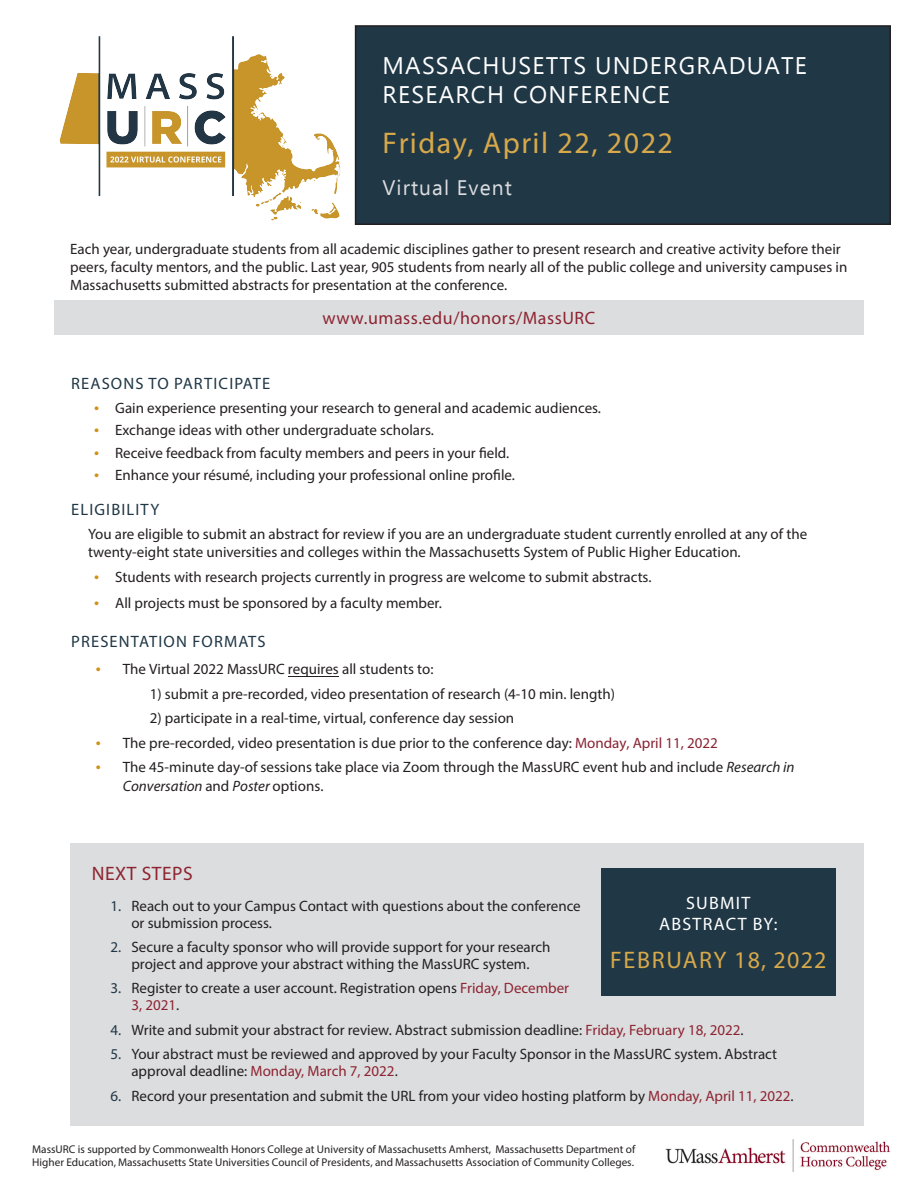
<style>
.page{position:relative;width:918px;height:1188px;background:#fff}
.page>*{position:absolute;margin:0;border:0;box-sizing:border-box;transform-origin:0 0}
.t1{font:30px "Myriad Pro";letter-spacing:.05em;color:#d7a94a}
.t2{font:24px/28.8px "Ebrima";letter-spacing:.05em;color:#fff}
.t3{font:24px "Myriad Pro";letter-spacing:.06em;color:#d7a94a}
.t4{font:21px "Ebrima";letter-spacing:.05em;color:#dcdddf}
.t5{font:19.5px "Myriad Pro";letter-spacing:.025em;color:#8d2431}
.t6{font:18px "Myriad Pro";letter-spacing:.03em;color:#8d2431}
.t7{font:18px "Myriad Pro";letter-spacing:.07em;color:#fff}
.t8{font:16.5px "Myriad Pro";letter-spacing:.07em;color:#203746}
.t9{font:15px/17px "Myriad Pro";color:#231f20}
.t10{font:11.25px/13.5px "Myriad Pro";color:#231f20}
.s1{font-size:18px;color:#d09114}
.s2{color:#892332}
.s3{font-style:italic}
.s4{color:#203746}
.s5{color:#8d2431}
</style>
<div class="page">
<div style="left:356px;top:26px;width:534px;height:198px;background:#203746"></div>
<div style="left:355px;top:25px;width:536px;height:200px;border:2px solid #231f20"></div>
<div style="left:54px;top:300px;width:810px;height:34px;background:#dcdddf"></div>
<img style="left:666px;top:1139px;width:224px;height:32px">
<div style="left:70px;top:843px;width:794px;height:282px;background:#dcdddf"></div>
<div style="left:601px;top:868px;width:234px;height:128px;background:#203746"></div>
<img style="left:59px;top:25px;width:333px;height:200px">
<hr style="left:288px;top:676px;width:51px;height:1px;background:#231f20">
<p class="t2" style="left:383px;top:51px;width:426px">MASSACHUSETTS UNDERGRADUATE<br>RESEARCH CONFERENCE</p>
<p class="t1" style="left:383px;top:125px;width:292px">Friday, April 22, 2022</p>
<p class="t4" style="left:383px;top:172px;width:131px">Virtual Event</p>
<p class="t9" style="left:70px;top:240px;width:779px;line-height:18px">Each year, undergraduate students from all academic disciplines gather to present research and creative activity before their peers, faculty mentors, and the public. Last year, 905 students from nearly all of the public college and university campuses in<br>Massachusetts submitted abstracts for presentation at the conference.</p>
<p class="t6" style="left:323px;top:307px;width:274px">www.umass.edu/honors/MassURC</p>
<p class="t8" style="left:71px;top:374px;width:201px">REASONS TO PARTICIPATE</p>
<p class="t9" style="left:94px;top:399px;width:508px"><span class="s1">•</span> Gain experience presenting your research to general and academic audiences.</p>
<p class="t9" style="left:94px;top:422px;width:341px"><span class="s1">•</span> Exchange ideas with other undergraduate scholars.</p>
<p class="t9" style="left:94px;top:444px;width:417px"><span class="s1">•</span> Receive feedback from faculty members and peers in your field.</p>
<p class="t9" style="left:94px;top:467px;width:422px"><span class="s1">•</span> Enhance your résumé, including your professional online profile.</p>
<p class="t8" style="left:71px;top:500px;width:90px">ELIGIBILITY</p>
<p class="t9" style="left:88px;top:525px;width:721px;line-height:18px">You are eligible to submit an abstract for review if you are an undergraduate student currently enrolled at any of the twenty-eight state universities and colleges within the Massachusetts System of Public Higher Education.</p>
<p class="t9" style="left:94px;top:569px;width:559px"><span class="s1">•</span> Students with research projects currently in progress are welcome to submit abstracts.</p>
<p class="t9" style="left:94px;top:594px;width:349px"><span class="s1">•</span> All projects must be sponsored by a faculty member.</p>
<p class="t8" style="left:71px;top:632px;width:196px">PRESENTATION FORMATS</p>
<p class="t9" style="left:96px;top:660px;width:339px"><span class="s1">•</span> The Virtual 2022 MassURC requires all students to:</p>
<p class="t9" style="left:150px;top:685px;width:467px">1) submit a pre-recorded, video presentation of research (4-10 min. length)</p>
<p class="t9" style="left:150px;top:710px;width:366px">2) participate in a real-time, virtual, conference day session</p>
<p class="t9" style="left:96px;top:734px;width:624px"><span class="s1">•</span> The pre-recorded, video presentation is due prior to the conference day: <span class="s2">Monday, April 11, 2022</span></p>
<p class="t9" style="left:123px;top:758px;width:673px;line-height:18.6px;text-indent:-27px"><span class="s1">•</span> The 45-minute day-of sessions take place via Zoom through the MassURC event hub and include <span class="s3">Research in<br>Conversation</span> and <span class="s3">Poster</span> options.</p>
<p class="t5" style="left:92px;top:862px;width:102px">NEXT STEPS</p>
<p class="t7" style="left:686px;top:892px;width:66px">SUBMIT</p>
<p class="t7" style="left:659px;top:913px;width:120px">ABSTRACT BY:</p>
<p class="t3" style="left:610px;top:945px;width:218px">FEBRUARY 18, 2022</p>
<p class="t9" style="left:131px;top:897px;width:451px;text-indent:-21px"><span class="s4">1.</span> Reach out to your Campus Contact with questions about the conference or submission process.</p>
<p class="t9" style="left:110px;top:938px;width:442px;text-align:center"><span class="s4">2.</span> Secure a faculty sponsor who will provide support for your research project and approve your abstract withing the MassURC system.</p>
<p class="t9" style="left:131px;top:980px;width:439px;text-indent:-21px"><span class="s4">3.</span> Register to create a user account. Registration opens <span class="s5">Friday, December<br>3, 2021</span>.</p>
<p class="t9" style="left:110px;top:1021px;width:635px"><span class="s4">4.</span> Write and submit your abstract for review. Abstract submission deadline: <span class="s5">Friday, February 18, 2022</span>.</p>
<p class="t9" style="left:131px;top:1046px;width:647px;text-indent:-21px"><span class="s4">5.</span> Your abstract must be reviewed and approved by your Faculty Sponsor in the MassURC system. Abstract approval deadline: <span class="s5">Monday, March 7, 2022</span>.</p>
<p class="t9" style="left:110px;top:1087px;width:685px"><span class="s4">6.</span> Record your presentation and submit the URL from your video hosting platform by <span class="s5">Monday, April 11, 2022</span>.</p>
<p class="t10" style="left:32px;top:1142px;width:605px">MassURC is supported by Commonwealth Honors College at University of Massachusetts Amherst, Massachusetts Department of<br>Higher Education, Massachusetts State Universities Council of Presidents, and Massachusetts Association of Community Colleges.</p>
</div>
